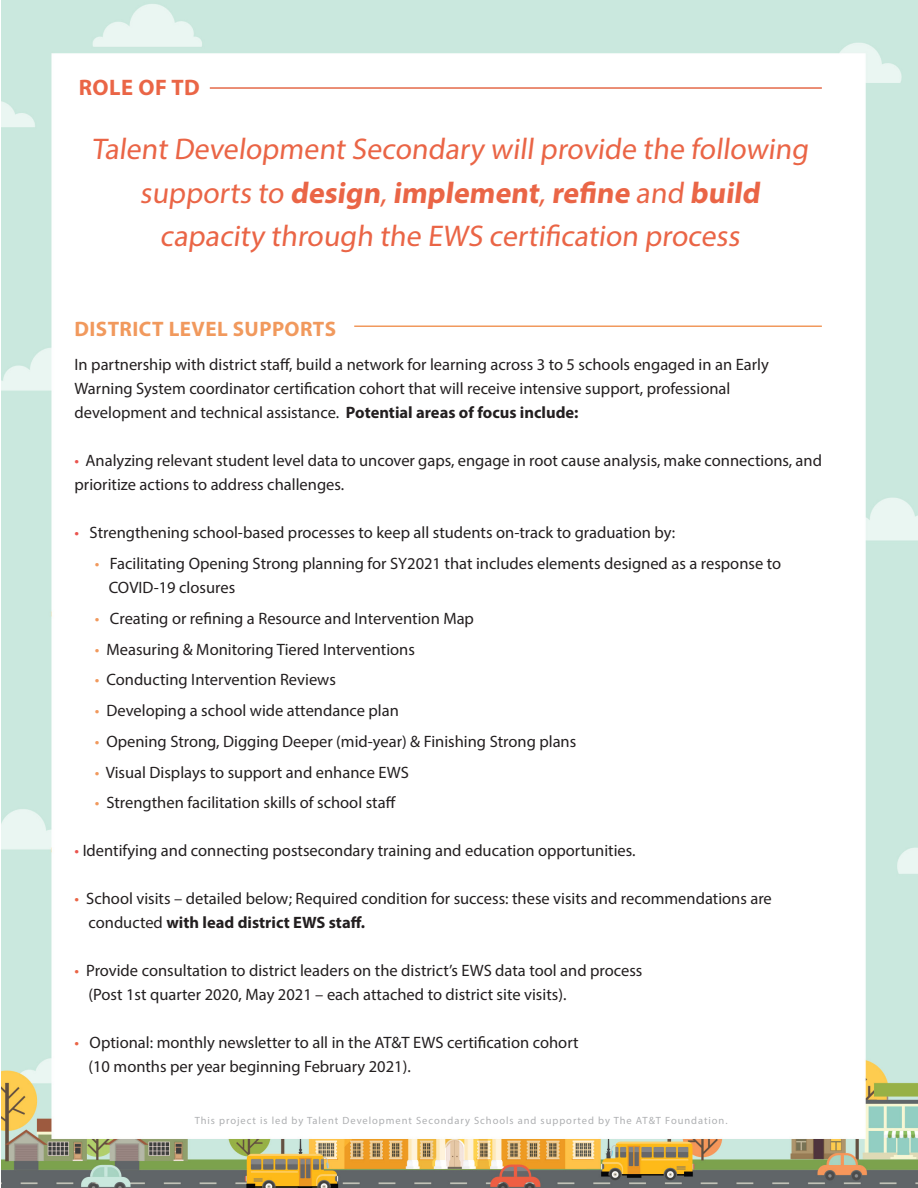
<style>
.page{position:relative;width:918px;height:1188px;background:#fff}
.page>*{position:absolute;margin:0;border:0;box-sizing:border-box;transform-origin:0 0}
.t1{font:30px/43.5px "Myriad Pro";color:#ea6546;text-align:center}
.t2{font:700 22.5px "Myriad Pro";letter-spacing:.02em;color:#ea6546}
.t3{font:700 21px "Myriad Pro";letter-spacing:.02em;color:#f1995d}
.t4{font:16.5px/24px "Myriad Pro";color:#231f20}
.t5{font:700 16.5px "Myriad Pro";color:#231f20}
.t6{font:10.5px "Myriad Pro";letter-spacing:.09em;color:#939598}
.s1{font-weight:700}
.s2{color:#ea554f}
.s3{color:#f1995d}
.s4{color:#ea6546}
.s5{font-weight:400}
</style>
<div class="page">
<img style="left:1px;top:0;width:917px;height:1188px">
<hr style="left:210px;top:87px;width:612px;height:2px;background:#e46a49">
<hr style="left:354px;top:326px;width:468px;height:1px;background:#f1995d">
<p class="t2" style="left:79px;top:72px;width:123px">ROLE OF TD</p>
<p class="t1" style="left:91px;top:127px;width:723px">Talent Development Secondary will provide the following supports to <span class="s1">design</span>, <span class="s1">implement</span>, <span class="s1">refine</span> and <span class="s1">build</span></p>
<p class="t1" style="left:160px;top:214px;width:586px">capacity through the EWS certification process</p>
<p class="t3" style="left:75px;top:315px;width:263px">DISTRICT LEVEL SUPPORTS</p>
<p class="t4" style="left:75px;top:353px;width:696px">In partnership with district staff, build a network for learning across 3 to 5 schools engaged in an Early<br>Warning System coordinator certification cohort that will receive intensive support, professional development and technical assistance. <span class="s1">Potential areas of focus include:</span></p>
<p class="t4" style="left:75px;top:449px;width:749px"><span class="s2">•</span> Analyzing relevant student level data to uncover gaps, engage in root cause analysis, make connections, and prioritize actions to address challenges.</p>
<p class="t4" style="left:75px;top:521px;width:602px"><span class="s2">•</span> Strengthening school-based processes to keep all students on-track to graduation by:</p>
<p class="t4" style="left:109px;top:551px;width:674px;text-indent:-14px"><span class="s3">•</span> Facilitating Opening Strong planning for SY2021 that includes elements designed as a response to<br>COVID-19 closures</p>
<p class="t4" style="left:95px;top:606px;width:381px"><span class="s3">•</span> Creating or refining a Resource and Intervention Map</p>
<p class="t4" style="left:95px;top:637px;width:322px"><span class="s3">•</span> Measuring &amp; Monitoring Tiered Interventions</p>
<p class="t4" style="left:95px;top:668px;width:243px"><span class="s3">•</span> Conducting Intervention Reviews</p>
<p class="t4" style="left:95px;top:698px;width:306px"><span class="s3">•</span> Developing a school wide attendance plan</p>
<p class="t4" style="left:95px;top:729px;width:483px"><span class="s3">•</span> Opening Strong, Digging Deeper (mid-year) &amp; Finishing Strong plans</p>
<p class="t4" style="left:95px;top:760px;width:316px"><span class="s3">•</span> Visual Displays to support and enhance EWS</p>
<p class="t4" style="left:95px;top:791px;width:303px"><span class="s3">•</span> Strengthen facilitation skills of school staff</p>
<p class="t4" style="left:75px;top:839px;width:563px"><span class="s2">•</span> Identifying and connecting postsecondary training and education opportunities.</p>
<p class="t4" style="left:75px;top:887px;width:699px"><span class="s4">•</span> School visits – detailed below; Required condition for success: these visits and recommendations are</p>
<p class="t5" style="left:89px;top:912px;width:278px"><span class="s5">conducted</span> with lead district EWS staff.</p>
<p class="t4" style="left:75px;top:959px;width:570px"><span class="s4">•</span> Provide consultation to district leaders on the district’s EWS data tool and process</p>
<p class="t4" style="left:89px;top:983px;width:479px">(Post 1st quarter 2020, May 2021 – each attached to district site visits).</p>
<p class="t4" style="left:75px;top:1031px;width:506px"><span class="s4">•</span> Optional: monthly newsletter to all in the AT&amp;T EWS certification cohort</p>
<p class="t4" style="left:89px;top:1055px;width:324px">(10 months per year beginning February 2021).</p>
<p class="t6" style="left:195px;top:1114px;width:534px">This project is led by Talent Development Secondary Schools and supported by The AT&amp;T Foundation.</p>
</div>
